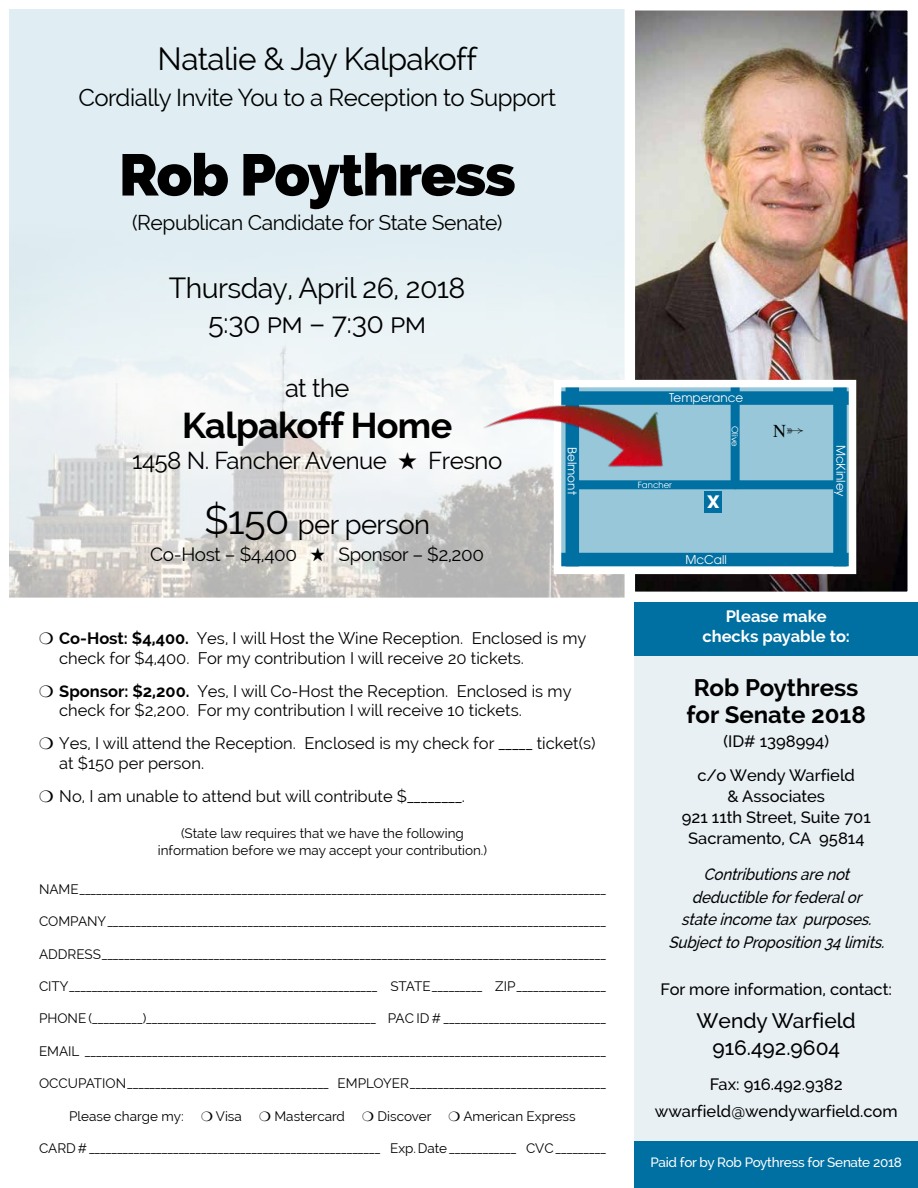
<style>
.page{position:relative;width:918px;height:1188px;background:#fff}
.page>*{position:absolute;margin:0;border:0;box-sizing:border-box;transform-origin:0 0}
.t1{font:800 58.5px "Raleway";letter-spacing:-.02em;color:#000}
.t2{font:700 36px "Raleway";letter-spacing:-.02em;color:#000}
.t3{font:31.5px "Raleway";letter-spacing:-.02em;color:#000}
.t4{font:28.5px/34.5px "Raleway";letter-spacing:-.02em;color:#000;text-align:center}
.t5{font:27.45px "Raleway";letter-spacing:-.02em;color:#000}
.t6{font:25.5px "Raleway";color:#000}
.t7{font:24px "Raleway";letter-spacing:-.02em;color:#000}
.t8{font:700 24px/27px "Raleway";color:#000;text-align:center}
.t9{font:21px "Raleway";letter-spacing:-.02em;color:#000}
.t10{font:500 21px/27px "Raleway";color:#000;text-align:center}
.t11{font:18.9px "Raleway";letter-spacing:-.02em;color:#000}
.t12{font:18px "Times";color:#000}
.t13{font:800 18px "Raleway";color:#fff}
.t14{font:16.5px/19.5px "Raleway";color:#000}
.t15{font:500 16.5px/21px "Raleway";color:#000;text-align:center}
.t16{font:italic 500 16.5px/22.5px "Raleway";color:#000;text-align:center;scale:.9 1}
.t17{font:700 16.5px/19.8px "Raleway";color:#fff;text-align:center}
.t18{font:13.5px/16.2px "Raleway";color:#000;text-align:center}
.t19{font:500 13.5px "Raleway";letter-spacing:-.02em;color:#fff}
.t20{font:12px "Avant Garde";color:#fff}
.t21{font:8.55px "Avant Garde";color:#fff}
.s1{font-size:39.45px}
.s2{font-family:"Directions"}
.s3{font-weight:700}
</style>
<div class="page">
<div style="left:4px;top:4px;width:626px;height:598px;background:#e0eef3"></div>
<img style="left:10px;top:318px;width:614px;height:279px">
<div style="left:0;top:0;width:634px;height:607px;border:9px solid #fff"></div>
<img style="left:636px;top:11px;width:271px;height:580px">
<div style="left:625px;top:0;width:293px;height:602px;border:10px solid #fff"></div>
<div style="left:634px;top:602px;width:284px;height:586px;background:#e8f0f4"></div>
<div style="left:634px;top:602px;width:284px;height:54px;background:#006fa1"></div>
<div style="left:634px;top:1141px;width:284px;height:47px;background:#006fa1"></div>
<div style="left:554px;top:380px;width:302px;height:194px;border:10px solid #fff"></div>
<div style="left:560px;top:386px;width:290px;height:182px;background:#98c7d9"></div>
<div style="left:560px;top:391px;width:290px;height:14px;background:#006fa1"></div>
<div style="left:833px;top:386px;width:14px;height:182px;background:#006fa1"></div>
<div style="left:560px;top:553px;width:290px;height:13px;background:#006fa1"></div>
<div style="left:566px;top:386px;width:13px;height:181px;background:#006fa1"></div>
<div style="left:575px;top:480px;width:261px;height:9px;background:#006fa1"></div>
<div style="left:731px;top:388px;width:9px;height:97px;background:#006fa1"></div>
<div style="left:704px;top:491px;width:18px;height:21px;background:#006fa1"></div>
<div style="left:558px;top:384px;width:294px;height:186px;border:3px solid #fff"></div>
<img style="left:481px;top:362px;width:196px;height:162px">
<h3 class="t3" style="left:158px;top:41px;width:321px">Natalie &amp; Jay Kalpakoff</h3>
<h3 class="t7" style="left:78px;top:84px;width:479px">Cordially Invite You to a Reception to Support</h3>
<h1 class="t1" style="left:119px;top:141px;width:398px">Rob Poythress</h1>
<h3 class="t9" style="left:132px;top:210px;width:372px">(Republican Candidate for State Senate)</h3>
<h3 class="t4" style="left:169px;top:271px;width:298px">Thursday, April 26, 2018<br>5:30 pm – 7:30 pm</h3>
<h3 class="t6" style="left:285px;top:373px;width:66px">at the</h3>
<h2 class="t2" style="left:182px;top:404px;width:272px">Kalpakoff Home</h2>
<h3 class="t7" style="left:132px;top:447px;width:372px">1458 N. Fancher Avenue ★ Fresno</h3>
<h3 class="t5" style="left:204px;top:508px;width:227px"><span class="s1">$150</span> per person</h3>
<h3 class="t11" style="left:150px;top:544px;width:335px">Co-Host – $4,400 ★ Sponsor – $2,200</h3>
<p class="t20" style="left:669px;top:391px;width:76px">Temperance</p>
<h3 class="t12" style="left:773px;top:414px;width:32px">N<span class="s2">s</span></h3>
<p class="t21" style="left:740px;top:426px;width:23px;rotate:90deg">Olive</p>
<p class="t20" style="left:579px;top:447px;width:49px;rotate:90deg">Belmont</p>
<p class="t20" style="left:848px;top:445px;width:54px;rotate:90deg">McKinley</p>
<p class="t21" style="left:638px;top:480px;width:36px">Fancher</p>
<h3 class="t13" style="left:707px;top:491px;width:13px">X</h3>
<p class="t20" style="left:685px;top:552px;width:43px">McCall</p>
<p class="t14" style="left:59px;top:629px;width:529px"><span class="s3">Co-Host: $4,400.</span> Yes, I will Host the Wine Reception. Enclosed is my check for $4,400. For my contribution I will receive 20 tickets.</p>
<p class="t14" style="left:59px;top:681px;width:514px"><span class="s3">Sponsor: $2,200.</span> Yes, I will Co-Host the Reception. Enclosed is my check for $2,200. For my contribution I will receive 10 tickets.</p>
<p class="t14" style="left:59px;top:734px;width:538px">Yes, I will attend the Reception. Enclosed is my check for _____ ticket(s) at $150 per person.</p>
<p class="t14" style="left:59px;top:786px;width:407px">No, I am unable to attend but will contribute $________.</p>
<p class="t18" style="left:158px;top:826px;width:331px">(State law requires that we have the following information before we may accept your contribution.)</p>
<p class="t18" style="left:39px;top:881px;width:569px">NAME ______________________________________________________________________________________________</p>
<p class="t18" style="left:39px;top:913px;width:569px">COMPANY _________________________________________________________________________________________</p>
<p class="t18" style="left:39px;top:946px;width:569px">ADDRESS __________________________________________________________________________________________</p>
<p class="t18" style="left:39px;top:978px;width:569px">CITY _______________________________________________________ STATE _________ ZIP ________________</p>
<p class="t18" style="left:39px;top:1010px;width:569px">PHONE (_________)_________________________________________ PAC ID # _____________________________</p>
<p class="t18" style="left:39px;top:1043px;width:569px">EMAIL _____________________________________________________________________________________________</p>
<p class="t18" style="left:39px;top:1075px;width:568px">OCCUPATION ____________________________________ EMPLOYER ___________________________________</p>
<p class="t18" style="left:69px;top:1108px;width:116px">Please charge my:</p>
<p class="t18" style="left:216px;top:1108px;width:28px">Visa</p>
<p class="t18" style="left:274px;top:1108px;width:72px">Mastercard</p>
<p class="t18" style="left:378px;top:1108px;width:56px">Discover</p>
<p class="t18" style="left:463px;top:1108px;width:114px">American Express</p>
<p class="t18" style="left:39px;top:1140px;width:569px">CARD # ____________________________________________________ Exp. Date ____________ CVC _________</p>
<p class="t17" style="left:702px;top:606px;width:149px">Please make checks payable to:</p>
<h3 class="t8" style="left:687px;top:674px;width:181px">Rob Poythress for Senate 2018</h3>
<p class="t15" style="left:697px;top:724px;width:159px;line-height:34.5px">(ID# 1398994)<br>c/o Wendy Warfield</p>
<p class="t15" style="left:682px;top:786px;width:191px">&amp; Associates<br>921 11th Street, Suite 701<br>Sacramento, CA 95814</p>
<p class="t16" style="left:668px;top:863px;width:247px">Contributionsarenot deductibleforfederalor stateincometax purposes.<br>SubjecttoProposition34limits.</p>
<p class="t15" style="left:661px;top:978px;width:233px">For more information, contact:</p>
<h3 class="t10" style="left:697px;top:1008px;width:161px">Wendy Warfield<br>916.492.9604</h3>
<p class="t15" style="left:655px;top:1071px;width:244px;line-height:27px">Fax: 916.492.9382 wwarfield@wendywarfield.com</p>
<p class="t19" style="left:651px;top:1154px;width:253px">Paid for by Rob Poythress for Senate 2018</p>
</div>
